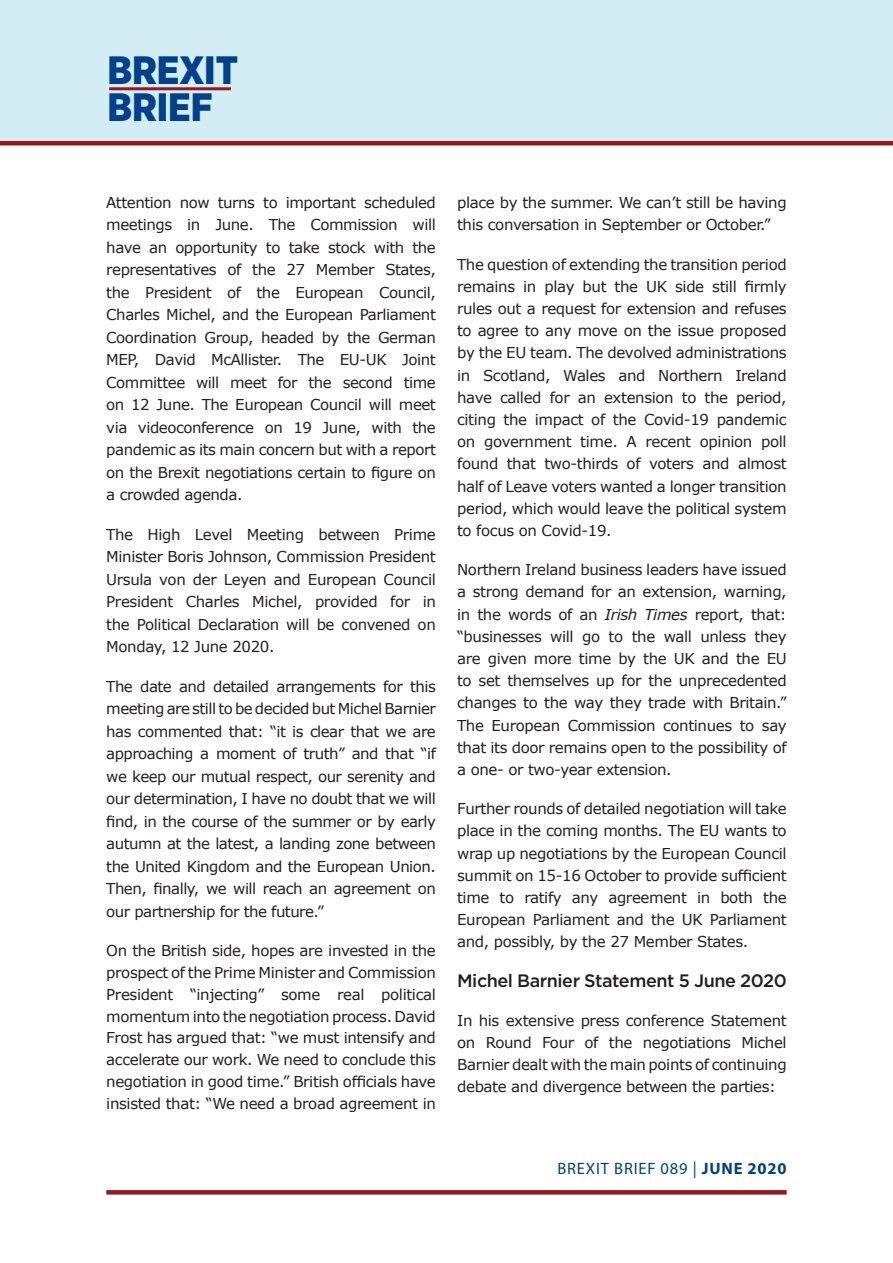
<style>
.page{position:relative;width:893px;height:1263px;background:#fff}
.page>*{position:absolute;margin:0;border:0;box-sizing:border-box;transform-origin:0 0}
.t1{font:900 39.6px/37.5px "Gotham Narrow";color:#00408d}
.New_paragraph_style{font:500 18px "Gotham";letter-spacing:-.025em;color:#231f20}
.t2{font:16.5px "Myriad Pro";letter-spacing:.05em;color:#00408d}
.New_paragraph_style-2{font:15px/22.2px "Verdana";letter-spacing:-.025em;color:#231f20;text-align:justify}
.s1{font-style:italic}
.s2{font-weight:700}
</style>
<div class="page">
<div style="left:0;top:0;width:893px;height:142px;background:#d2edf3"></div>
<hr style="left:0;top:141px;width:893px;height:4px;background:#971819">
<hr style="left:109px;top:87px;width:122px;height:3px;background:#971819">
<svg style="left:106px;top:1190px;width:681px;height:4px;background:#991d1e"></svg>
<h1 class="t1" style="left:107px;top:51px;width:132px">BREXIT<br>BRIEF</h1>
<p class="New_paragraph_style-2" style="left:106px;top:191px;width:331px">Attention now turns to important scheduled meetings in June. The Commission will have an opportunity to take stock with the representatives of the 27 Member States, the President of the European Council, Charles Michel, and the European Parliament Coordination Group, headed by the German MEP, David McAllister. The EU-UK Joint Committee will meet for the second time on 12 June. The European Council will meet via videoconference on 19 June, with the pandemic as its main concern but with a report on the Brexit negotiations certain to figure on a crowded agenda.</p>
<p class="New_paragraph_style-2" style="left:106px;top:523px;width:331px">The High Level Meeting between Prime Minister Boris Johnson, Commission President Ursula von der Leyen and European Council President Charles Michel, provided for in the Political Declaration will be convened on Monday, 12 June 2020.</p>
<p class="New_paragraph_style-2" style="left:106px;top:675px;width:331px">The date and detailed arrangements for this meeting are still to be decided but Michel Barnier has commented that: “it is clear that we are approaching a moment of truth” and that “if we keep our mutual respect, our serenity and our determination, I have no doubt that we will find, in the course of the summer or by early autumn at the latest, a landing zone between the United Kingdom and the European Union.<br>Then, finally, we will reach an agreement on our partnership for the future.”</p>
<p class="New_paragraph_style-2" style="left:106px;top:939px;width:331px">On the British side, hopes are invested in the prospect of the Prime Minister and Commission President “injecting” some real political momentum into the negotiation process. David Frost has argued that: “we must intensify and accelerate our work. We need to conclude this negotiation in good time.” British officials have insisted that: “We need a broad agreement in</p>
<p class="New_paragraph_style-2" style="left:457px;top:191px;width:331px">place by the summer. We can’t still be having this conversation in September or October.”</p>
<p class="New_paragraph_style-2" style="left:457px;top:253px;width:331px">The question of extending the transition period remains in play but the UK side still firmly rules out a request for extension and refuses to agree to any move on the issue proposed by the EU team. The devolved administrations in Scotland, Wales and Northern Ireland have called for an extension to the period, citing the impact of the Covid-19 pandemic on government time. A recent opinion poll found that two-thirds of voters and almost half of Leave voters wanted a longer transition period, which would leave the political system to focus on Covid-19.</p>
<p class="New_paragraph_style-2" style="left:457px;top:558px;width:331px">Northern Ireland business leaders have issued a strong demand for an extension, warning, in the words of an <span class="s1">Irish Times</span> report, that: “businesses will go to the wall unless they are given more time by the UK and the EU to set themselves up for the unprecedented changes to the way they trade with Britain.” The European Commission continues to say that its door remains open to the possibility of a one- or two-year extension.</p>
<p class="New_paragraph_style-2" style="left:457px;top:797px;width:331px">Further rounds of detailed negotiation will take place in the coming months. The EU wants to wrap up negotiations by the European Council summit on 15-16 October to provide sufficient time to ratify any agreement in both the European Parliament and the UK Parliament and, possibly, by the 27 Member States.</p>
<p class="New_paragraph_style" style="left:457px;top:968px;width:331px">Michel Barnier Statement 5 June 2020</p>
<p class="New_paragraph_style-2" style="left:457px;top:1009px;width:331px">In his extensive press conference Statement on Round Four of the negotiations Michel Barnier dealt with the main points of continuing debate and divergence between the parties:</p>
<p class="t2" style="left:557px;top:1158px;width:231px">BREXIT BRIEF 089 | <span class="s2">JUNE 2020</span></p>
</div>
